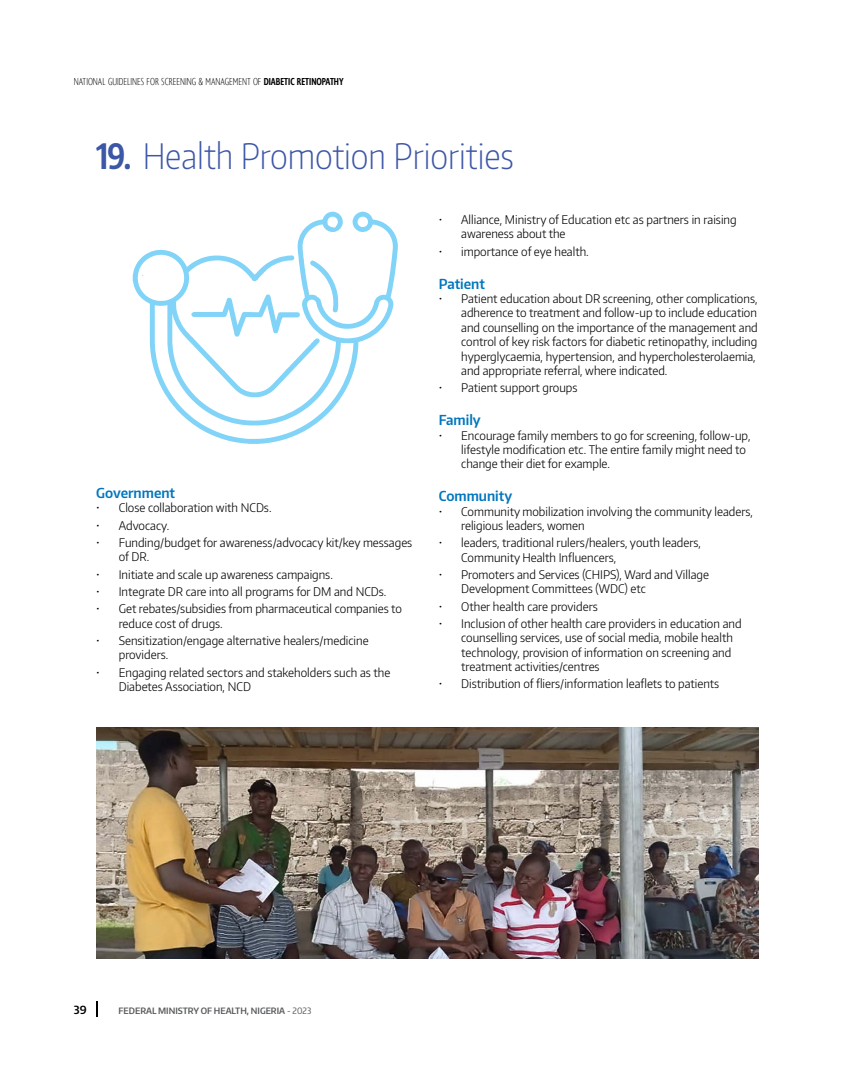
<style>
.page{position:relative;width:855px;height:1080px;background:#fff}
.page>*{position:absolute;margin:0;border:0;box-sizing:border-box;transform-origin:0 0}
.t1{font:200 35px "Encode Sans Condensed";color:#3d57a7}
.t2{font:600 13.75px "Encode Sans Narrow";color:#0076be}
.t3{font:300 11.88px/14.4px "Encode Sans Narrow";color:#000}
.t4{font:600 11.25px "Encode Sans Narrow";color:#000}
.t5{font:300 expanded 10px "Astoria Sans";color:#000}
.t6{font:600 8.75px "Encode Sans Narrow";color:#58595b}
.s1{font-weight:500;font-stretch:condensed}
.s2{font-family:"Encode Sans Compressed";font-weight:700}
.s3{font-weight:400}
</style>
<div class="page">
<svg style="left:96px;top:1001px;width:2px;height:16px"></svg>
<svg style="left:133px;top:212px;width:265px;height:232px"></svg>
<svg style="left:310px;top:260px;width:29px;height:52px"></svg>
<svg style="left:191px;top:294px;width:109px;height:43px"></svg>
<img style="left:96px;top:727px;width:663px;height:232px">
<p class="t5" style="left:74px;top:76px;width:271px">NATIONAL GUIDELINES FOR SCREENING &amp; MANAGEMENT OF <span class="s1">DIABETIC RETINOPATHY</span></p>
<h1 class="t1" style="left:96px;top:133px;width:419px"><span class="s2">19.</span> Health Promotion Priorities</h1>
<p class="t2" style="left:96px;top:484px;width:80px">Government</p>
<p class="t3" style="left:96px;top:500px;width:177px">• Close collaboration with NCDs.</p>
<p class="t3" style="left:96px;top:518px;width:75px">• Advocacy.</p>
<p class="t3" style="left:119px;top:535px;width:295px;text-indent:-23px">• Funding/budget for awareness/advocacy kit/key messages of DR.</p>
<p class="t3" style="left:96px;top:567px;width:238px">• Initiate and scale up awareness campaigns.</p>
<p class="t3" style="left:96px;top:584px;width:292px">• Integrate DR care into all programs for DM and NCDs.</p>
<p class="t3" style="left:119px;top:601px;width:285px;text-indent:-23px">• Get rebates/subsidies from pharmaceutical companies to reduce cost of drugs.</p>
<p class="t3" style="left:119px;top:633px;width:251px;text-indent:-23px">• Sensitization/engage alternative healers/medicine providers.</p>
<p class="t3" style="left:119px;top:665px;width:273px;text-indent:-23px">• Engaging related sectors and stakeholders such as the<br>Diabetes Association, NCD</p>
<p class="t3" style="left:461px;top:212px;width:277px;text-indent:-23px">• Alliance, Ministry of Education etc as partners in raising awareness about the</p>
<p class="t3" style="left:439px;top:244px;width:152px">• importance of eye health.</p>
<p class="t2" style="left:439px;top:274px;width:48px">Patient</p>
<p class="t3" style="left:461px;top:291px;width:298px;text-indent:-23px">• Patient education about DR screening, other complications, adherence to treatment and follow-up to include education and counselling on the importance of the management and control of key risk factors for diabetic retinopathy, including hyperglycaemia, hypertension, and hypercholesterolaemia, and appropriate referral, where indicated.</p>
<p class="t3" style="left:439px;top:380px;width:140px">• Patient support groups</p>
<p class="t2" style="left:439px;top:411px;width:44px">Family</p>
<p class="t3" style="left:461px;top:428px;width:291px;text-indent:-23px">• Encourage family members to go for screening, follow-up, lifestyle modification etc. The entire family might need to change their diet for example.</p>
<p class="t2" style="left:439px;top:487px;width:75px">Community</p>
<p class="t3" style="left:461px;top:504px;width:293px;text-indent:-23px">• Community mobilization involving the community leaders, religious leaders, women</p>
<p class="t3" style="left:461px;top:535px;width:241px;text-indent:-23px">• leaders, traditional rulers/healers, youth leaders,<br>Community Health Influencers,</p>
<p class="t3" style="left:461px;top:567px;width:249px;text-indent:-23px">• Promoters and Services (CHIPS), Ward and Village<br>Development Committees (WDC) etc</p>
<p class="t3" style="left:439px;top:599px;width:161px">• Other health care providers</p>
<p class="t3" style="left:461px;top:616px;width:282px;text-indent:-23px">• Inclusion of other health care providers in education and counselling services, use of social media, mobile health technology, provision of information on screening and treatment activities/centres</p>
<p class="t3" style="left:439px;top:677px;width:282px">• Distribution of fliers/information leaflets to patients</p>
<p class="t4" style="left:74px;top:1002px;width:14px">39</p>
<p class="t6" style="left:119px;top:1005px;width:194px">FEDERAL MINISTRY OF HEALTH, NIGERIA <span class="s3">- 2023</span></p>
</div>
